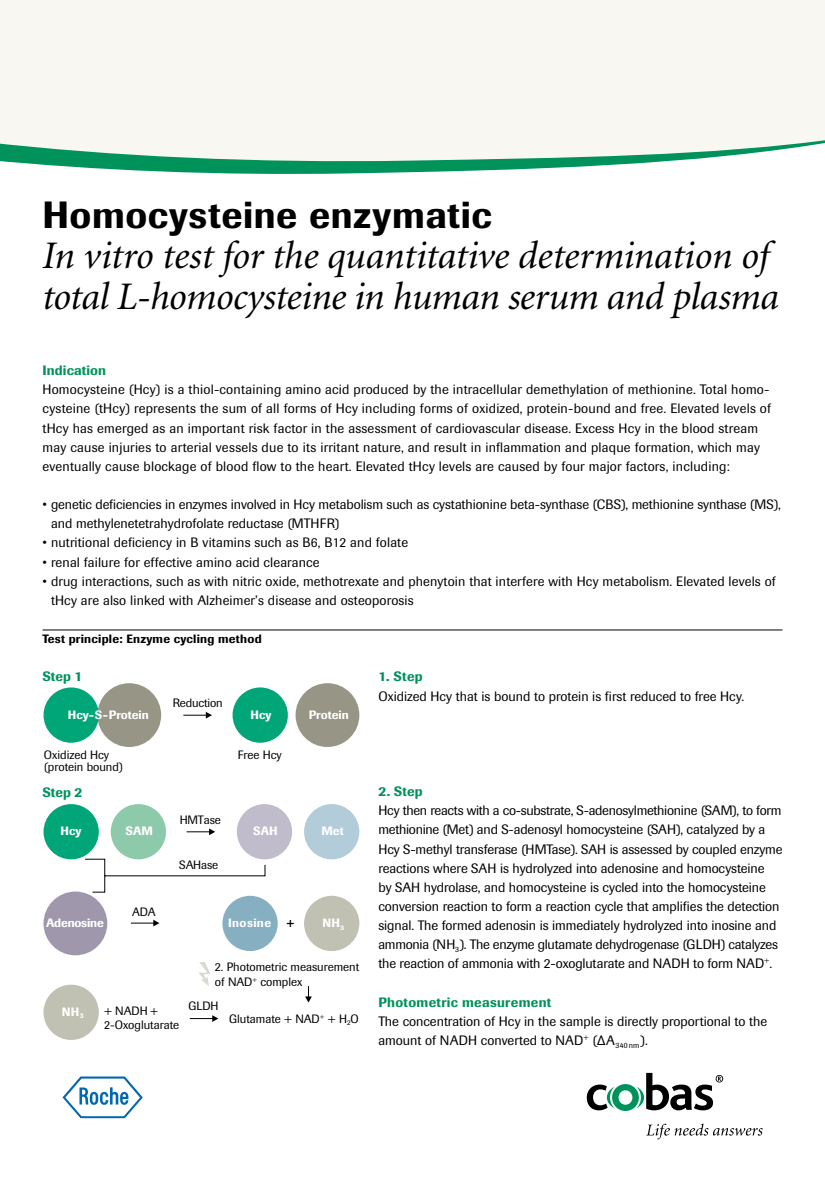
<style>
.page{position:relative;width:825px;height:1198px;background:#fff}
.page>*{position:absolute;margin:0;border:0;box-sizing:border-box;transform-origin:0 0}
.t1{font:italic 39px/40.5px "Minion";letter-spacing:-.01em;color:#000}
.t2{font:500 37.5px "Imago";letter-spacing:.015em;color:#000}
.t3{font:13.5px/19.2px "Imago";letter-spacing:.01em;color:#000}
.t4{font:13.5px/19.2px "Imago";letter-spacing:-.01em;color:#000}
.t5{font:500 13.5px "Imago";letter-spacing:.02em;color:#00925b}
.t6{font:12px/14.4px "Imago";color:#000}
.t7{font:500 12px "Imago";color:#fff}
.t8{font:500 12px "Imago";letter-spacing:.02em;color:#000}
.t9{font:500 12px "Imago";letter-spacing:.03em;color:#fff}
.s1{font-family:"Imago Pro"}
</style>
<div class="page">
<div style="left:0;top:0;width:825px;height:138px;background:#f8f7f1"></div>
<svg style="left:0;top:138px;width:825px;height:36px"></svg>
<svg style="left:63px;top:1077px;width:80px;height:41px"></svg>
<svg style="left:646px;top:1124px;width:117px;height:15px"></svg>
<svg style="left:587px;top:1073px;width:136px;height:38px"></svg>
<hr style="left:43px;top:630px;width:739px;height:1px;background:#000">
<svg style="left:43px;top:683px;width:316px;height:357px"></svg>
<div style="left:97px;top:683px;width:64px;height:64px;background:#979686;border-radius:50%"></div>
<div style="left:44px;top:892px;width:63px;height:63px;background:#9f98ac;border-radius:50%"></div>
<div style="left:44px;top:687px;width:55px;height:56px;background:#00a678;border-radius:50%"></div>
<div style="left:296px;top:683px;width:63px;height:64px;background:#979686;border-radius:50%"></div>
<div style="left:233px;top:687px;width:55px;height:56px;background:#00a678;border-radius:50%"></div>
<svg style="left:183px;top:712px;width:29px;height:7px"></svg>
<div style="left:111px;top:804px;width:55px;height:55px;background:#8dc9ab;border-radius:50%"></div>
<div style="left:44px;top:804px;width:55px;height:55px;background:#00a678;border-radius:50%"></div>
<div style="left:304px;top:804px;width:55px;height:55px;background:#b3ccd9;border-radius:50%"></div>
<div style="left:304px;top:896px;width:55px;height:55px;background:#c0c0b3;border-radius:50%"></div>
<div style="left:44px;top:985px;width:55px;height:55px;background:#c0c0b3;border-radius:50%"></div>
<div style="left:222px;top:896px;width:56px;height:55px;background:#87afc2;border-radius:50%"></div>
<div style="left:237px;top:804px;width:55px;height:55px;background:#c1bccb;border-radius:50%"></div>
<svg style="left:187px;top:828px;width:28px;height:7px"></svg>
<svg style="left:190px;top:1015px;width:28px;height:7px"></svg>
<svg style="left:305px;top:986px;width:7px;height:17px"></svg>
<svg style="left:131px;top:920px;width:28px;height:6px"></svg>
<svg style="left:198px;top:962px;width:12px;height:24px"></svg>
<svg style="left:84px;top:858px;width:182px;height:35px"></svg>
<h2 class="t2" style="left:43px;top:192px;width:451px">Homocysteine enzymatic</h2>
<h1 class="t1" style="left:43px;top:237px;width:738px">In vitro test for the quantitative determination of total L-homocysteine in human serum and plasma</h1>
<p class="t5" style="left:43px;top:362px;width:65px">Indication</p>
<p class="t3" style="left:43px;top:380px;width:730px">Homocysteine (Hcy) is a thiol-containing amino acid produced by the intracellular demethylation of methionine. Total homo&shy;cysteine (tHcy) represents the sum of all forms of Hcy including forms of oxidized, protein-bound and free. Elevated levels of tHcy has emerged as an important risk factor in the assessment of cardiovascular disease. Excess Hcy in the blood stream may cause injuries to arterial vessels due to its irritant nature, and result in inflammation and plaque formation, which may eventually cause blockage of blood flow to the heart. Elevated tHcy levels are caused by four major factors, including:</p>
<p class="t4" style="left:51px;top:495px;width:731px;text-indent:-9px">• genetic deficiencies in enzymes involved in Hcy metabolism such as cystathionine beta-synthase (CBS), methionine synthase (MS), and methylenetetrahydrofolate reductase (MTHFR)</p>
<p class="t3" style="left:43px;top:533px;width:367px">• nutritional deficiency in B vitamins such as B6, B12 and folate</p>
<p class="t3" style="left:43px;top:552px;width:278px">• renal failure for effective amino acid clearance</p>
<p class="t3" style="left:51px;top:571px;width:726px;text-indent:-9px">• drug interactions, such as with nitric oxide, methotrexate and phenytoin that interfere with Hcy metabolism. Elevated levels of tHcy are also linked with Alzheimer’s disease and osteoporosis</p>
<p class="t8" style="left:43px;top:632px;width:221px">Test principle: Enzyme cycling method</p>
<p class="t5" style="left:43px;top:668px;width:41px">Step 1</p>
<p class="t7" style="left:68px;top:707px;width:82px">Hcy-S-Protein</p>
<p class="t6" style="left:173px;top:696px;width:52px">Reduction</p>
<p class="t7" style="left:251px;top:707px;width:22px">Hcy</p>
<p class="t7" style="left:309px;top:707px;width:41px">Protein</p>
<p class="t6" style="left:44px;top:749px;width:81px;line-height:12px">Oxidized Hcy (protein bound)</p>
<p class="t6" style="left:238px;top:747px;width:45px">Free Hcy</p>
<p class="t5" style="left:43px;top:784px;width:41px">Step 2</p>
<p class="t6" style="left:180px;top:812px;width:43px">HMTase</p>
<p class="t7" style="left:61px;top:824px;width:22px">Hcy</p>
<p class="t7" style="left:126px;top:824px;width:29px">SAM</p>
<p class="t7" style="left:321px;top:824px;width:24px">Met</p>
<p class="t7" style="left:253px;top:824px;width:26px">SAH</p>
<p class="t7" style="left:46px;top:916px;width:59px">Adenosine</p>
<p class="t6" style="left:132px;top:905px;width:25px">ADA</p>
<p class="t6" style="left:179px;top:858px;width:40px">SAHase</p>
<p class="t9" style="left:228px;top:916px;width:44px">Inosine</p>
<p class="t7" style="left:322px;top:916px;width:24px">NH<sub>3</sub></p>
<p class="t8" style="left:286px;top:915px;width:10px">+</p>
<p class="t6" style="left:215px;top:960px;width:146px">2. Photometric measurement of NAD<sup>+</sup> complex</p>
<p class="t7" style="left:62px;top:1004px;width:24px">NH<sub>3</sub></p>
<p class="t6" style="left:188px;top:999px;width:32px">GLDH</p>
<p class="t6" style="left:104px;top:1003px;width:77px">+ NADH +<br>2-Oxoglutarate</p>
<p class="t6" style="left:229px;top:1011px;width:131px">Glutamate + NAD<sup>+</sup> + H<sub>2</sub>O</p>
<p class="t5" style="left:378px;top:668px;width:46px">1. Step</p>
<p class="t3" style="left:378px;top:686px;width:367px">Oxidized Hcy that is bound to protein is first reduced to free Hcy.</p>
<p class="t5" style="left:378px;top:783px;width:46px">2. Step</p>
<p class="t3" style="left:378px;top:801px;width:405px">Hcy then reacts with a co-substrate, S-adenosylmethionine (SAM), to form methionine (Met) and S-adenosyl homocysteine (SAH), catalyzed by a Hcy S-methyl transferase (HMTase). SAH is assessed by coupled enzyme reactions where SAH is hydrolyzed into adenosine and homocysteine<br>by SAH hydrolase, and homocysteine is cycled into the homocysteine conversion reaction to form a reaction cycle that amplifies the detection signal. The formed adenosin is immediately hydrolyzed into inosine and ammonia (NH<sub>3</sub>). The enzyme glutamate dehydrogenase (GLDH) catalyzes the reaction of ammonia with 2-oxoglutarate and NADH to form NAD<sup>+</sup>.</p>
<p class="t5" style="left:378px;top:994px;width:174px">Photometric measurement</p>
<p class="t3" style="left:378px;top:1012px;width:390px">The concentration of Hcy in the sample is directly proportional to the amount of NADH converted to NAD<sup>+</sup> (<span class="s1">Δ</span>A<sub>340nm</sub>).</p>
</div>
